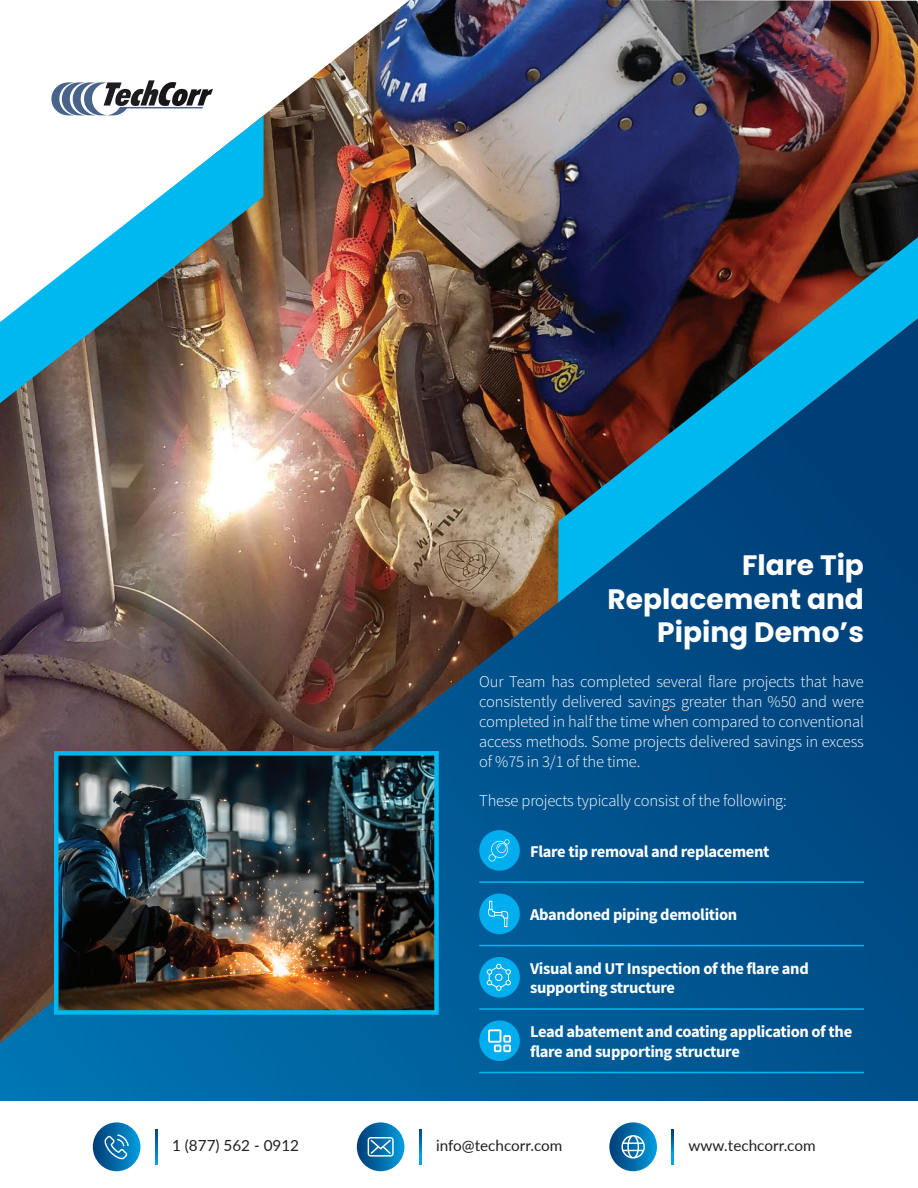
<style>
.page{position:relative;width:918px;height:1188px;background:#fff}
.page>*{position:absolute;margin:0;border:0;box-sizing:border-box;transform-origin:0 0}
.t1{font:700 28.05px/33.6px "Poppins";color:#fff;text-align:right}
.t2{font:300 16.5px/19.8px "Source Sans Pro";letter-spacing:-.01em;color:#fff;text-align:justify}
.t3{font:700 16.5px/19.8px "Source Sans Pro";letter-spacing:-.02em;color:#fff}
.t4{font:15.3px "Lato";color:#231f20}
</style>
<div class="page">
<svg style="left:0;top:1043px;width:918px;height:58px;background:#00629e"></svg>
<img style="left:0;top:0;width:918px;height:1043px">
<svg style="left:0;top:115px;width:264px;height:288px"></svg>
<svg style="left:558px;top:237px;width:360px;height:366px;background:#1a4c71"></svg>
<svg style="left:51px;top:80px;width:162px;height:35px"></svg>
<img style="left:59px;top:756px;width:375px;height:254px">
<div style="left:54px;top:751px;width:385px;height:264px;border:4px solid #00b8f0"></div>
<div style="left:479px;top:830px;width:41px;height:41px;background:#00aeef;border-radius:50%"></div>
<div style="left:479px;top:894px;width:41px;height:40px;background:#00aeef;border-radius:50%"></div>
<div style="left:479px;top:957px;width:41px;height:41px;background:#00aeef;border-radius:50%"></div>
<div style="left:479px;top:1020px;width:41px;height:41px;background:#00aeef;border-radius:50%"></div>
<hr style="left:479px;top:881px;width:385px;height:2px;background:#00b8f0">
<hr style="left:479px;top:945px;width:385px;height:1px;background:#00b8f0">
<hr style="left:479px;top:1008px;width:385px;height:2px;background:#00b8f0">
<hr style="left:479px;top:1072px;width:385px;height:1px;background:#00b8f0">
<svg style="left:489px;top:839px;width:21px;height:23px"></svg>
<svg style="left:488px;top:901px;width:20px;height:26px"></svg>
<svg style="left:487px;top:964px;width:24px;height:27px"></svg>
<svg style="left:155px;top:1130px;width:2px;height:34px"></svg>
<svg style="left:93px;top:1122px;width:47px;height:49px"></svg>
<svg style="left:419px;top:1130px;width:2px;height:34px"></svg>
<svg style="left:357px;top:1122px;width:47px;height:49px"></svg>
<svg style="left:672px;top:1130px;width:2px;height:34px"></svg>
<svg style="left:609px;top:1122px;width:48px;height:49px"></svg>
<svg style="left:488px;top:1029px;width:23px;height:23px"></svg>
<h1 class="t1" style="left:608px;top:549px;width:258px">Flare Tip<br>Replacement and<br>Piping Demo’s</h1>
<p class="t2" style="left:479px;top:672px;width:386px">Our Team has completed several flare projects that have consistently delivered savings greater than %50 and were completed in half the time when compared to conventional access methods. Some projects delivered savings in excess of %75 in 3/1 of the time.</p>
<p class="t2" style="left:479px;top:791px;width:309px">These projects typically consist of the following:</p>
<p class="t3" style="left:530px;top:841px;width:241px">Flare tip removal and replacement</p>
<p class="t3" style="left:530px;top:904px;width:209px">Abandoned piping demolition</p>
<p class="t3" style="left:530px;top:958px;width:280px">Visual and UT Inspection of the flare and supporting structure</p>
<p class="t3" style="left:530px;top:1021px;width:324px">Lead abatement and coating application of the flare and supporting structure</p>
<p class="t4" style="left:172px;top:1134px;width:129px">1 (877) 562 - 0912</p>
<p class="t4" style="left:436px;top:1134px;width:128px">info@techcorr.com</p>
<p class="t4" style="left:689px;top:1134px;width:129px">www.techcorr.com</p>
</div>
